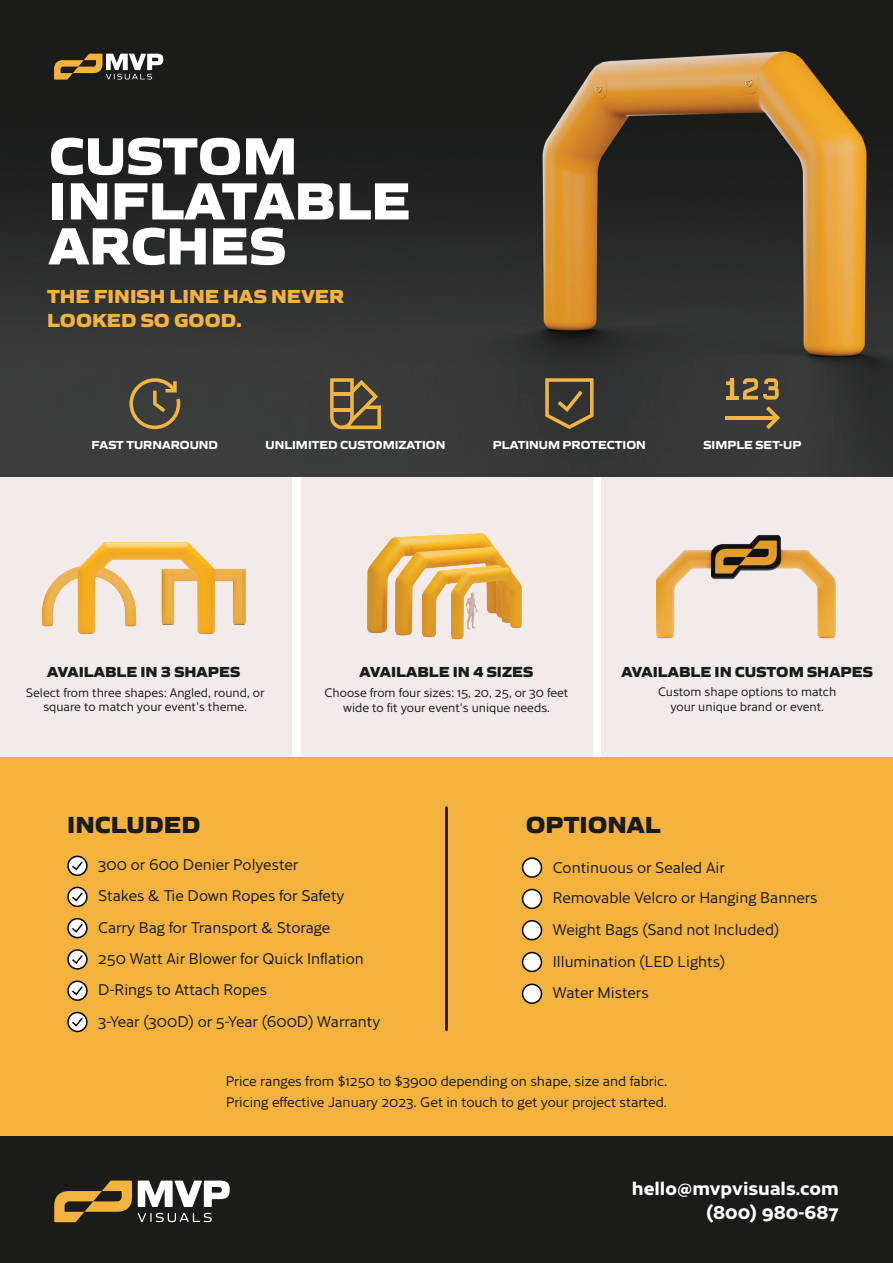
<style>
.page{position:relative;width:893px;height:1263px;background:#fff}
.page>*{position:absolute;margin:0;border:0;box-sizing:border-box;transform-origin:0 0}
.t1{font:800 54px/45px "Gomme Sans";color:#fff}
.t2{font:800 24px "Gomme Sans";color:#1b1b1a}
.t3{font:800 19.5px/24px "Gomme Sans";color:#f3b33e}
.t4{font:700 18px/24px "Cresta";color:#fff;text-align:right}
.t5{font:15px/31.3px "Cresta";color:#1b1b1a}
.t6{font:800 15px "Gomme Sans";color:#1b1b1a}
.t7{font:13.5px/21px "Cresta";color:#1b1b1a}
.t8{font:12px/15px "Cresta";color:#1b1b1a;text-align:center}
.t9{font:700 12px "Gomme Sans";color:#fff}
</style>
<div class="page">
<div style="left:0;top:1136px;width:893px;height:127px;background:#1b1b1a"></div>
<svg style="left:54px;top:1180px;width:78px;height:42px"></svg>
<svg style="left:138px;top:1180px;width:92px;height:27px"></svg>
<svg style="left:138px;top:1213px;width:74px;height:9px"></svg>
<div style="left:601px;top:476px;width:292px;height:281px;background:#f3eaea"></div>
<img style="left:656px;top:535px;width:180px;height:104px">
<div style="left:301px;top:476px;width:291px;height:281px;background:#f3eaea"></div>
<img style="left:367px;top:533px;width:155px;height:107px">
<div style="left:0;top:476px;width:292px;height:281px;background:#f3eaea"></div>
<img style="left:41px;top:541px;width:205px;height:93px">
<div style="left:0;top:757px;width:893px;height:379px;background:#f3b33e"></div>
<hr style="left:445px;top:806px;width:3px;height:225px;background:#1b1b1a">
<svg style="left:67px;top:856px;width:21px;height:20px"></svg>
<svg style="left:67px;top:887px;width:21px;height:20px"></svg>
<svg style="left:67px;top:918px;width:21px;height:20px"></svg>
<svg style="left:67px;top:949px;width:21px;height:21px"></svg>
<svg style="left:67px;top:980px;width:21px;height:21px"></svg>
<svg style="left:67px;top:1012px;width:21px;height:20px"></svg>
<svg style="left:522px;top:857px;width:20px;height:21px"></svg>
<svg style="left:522px;top:889px;width:20px;height:20px"></svg>
<svg style="left:522px;top:920px;width:20px;height:20px"></svg>
<svg style="left:522px;top:952px;width:20px;height:20px"></svg>
<svg style="left:522px;top:983px;width:20px;height:21px"></svg>
<img style="left:0;top:0;width:893px;height:476px">
<svg style="left:54px;top:54px;width:109px;height:26px"></svg>
<svg style="left:129px;top:378px;width:51px;height:51px;background:#68593d"></svg>
<svg style="left:330px;top:378px;width:51px;height:51px;background:#7c663c"></svg>
<hr style="left:332px;top:392px;width:20px;height:4px;background:#f3b542">
<hr style="left:332px;top:408px;width:20px;height:3px;background:#f3b542">
<svg style="left:545px;top:378px;width:48px;height:51px;background:#675636"></svg>
<hr style="left:725px;top:416px;width:52px;height:4px;background:#f3b542">
<svg style="left:766px;top:406px;width:14px;height:23px"></svg>
<svg style="left:726px;top:379px;width:4px;height:17px"></svg>
<hr style="left:730px;top:378px;width:4px;height:20px;background:#f3b542">
<hr style="left:726px;top:396px;width:13px;height:4px;background:#f3b542">
<svg style="left:743px;top:378px;width:36px;height:22px"></svg>
<h1 class="t1" style="left:49px;top:128px;width:364px">CUSTOM<br>INFLATABLE<br>ARCHES</h1>
<h3 class="t3" style="left:47px;top:282px;width:298px">THE FINISH LINE HAS NEVER<br>LOOKED SO GOOD.</h3>
<p class="t9" style="left:92px;top:435px;width:128px">FAST TURNAROUND</p>
<p class="t9" style="left:266px;top:435px;width:181px">UNLIMITED CUSTOMIZATION</p>
<p class="t9" style="left:493px;top:435px;width:154px">PLATINUM PROTECTION</p>
<p class="t9" style="left:703px;top:435px;width:99px">SIMPLE SET-UP</p>
<p class="t6" style="left:47px;top:660px;width:195px">AVAILABLE IN 3 SHAPES</p>
<p class="t8" style="left:26px;top:685px;width:240px;line-height:13.4px">Select from three shapes: Angled, round, or square to match your event's theme.</p>
<p class="t6" style="left:360px;top:660px;width:175px">AVAILABLE IN 4 SIZES</p>
<p class="t8" style="left:325px;top:685px;width:245px">Choose from four sizes: 15, 20, 25, or 30 feet wide to fit your event's unique needs.</p>
<p class="t6" style="left:621px;top:660px;width:253px">AVAILABLE IN CUSTOM SHAPES</p>
<p class="t8" style="left:658px;top:683px;width:180px">Custom shape options to match your unique brand or event.</p>
<h2 class="t2" style="left:67px;top:805px;width:135px">INCLUDED</h2>
<p class="t5" style="left:98px;top:848px;width:202px">300 or 600 Denier Polyester</p>
<h2 class="t2" style="left:526px;top:805px;width:136px">OPTIONAL</h2>
<p class="t5" style="left:553px;top:850px;width:173px">Continuous or Sealed Air</p>
<p class="t5" style="left:98px;top:879px;width:248px">Stakes &amp; Tie Down Ropes for Safety</p>
<p class="t5" style="left:98px;top:910px;width:284px">Carry Bag for Transport &amp; Storage<br>250 Watt Air Blower for Quick Inflation D-Rings to Attach Ropes<br>3-Year (300D) or 5-Year (600D) Warranty</p>
<p class="t5" style="left:553px;top:881px;width:266px">Removable Velcro or Hanging Banners</p>
<p class="t5" style="left:553px;top:912px;width:228px;line-height:31.8px">Weight Bags (Sand not Included)<br>Illumination (LED Lights)<br>Water Misters</p>
<p class="t7" style="left:226px;top:1070px;width:443px">Price ranges from $1250 to $3900 depending on shape, size and fabric.<br>Pricing effective January 2023. Get in touch to get your project started.</p>
<p class="t4" style="left:632px;top:1174px;width:208px">hello@mvpvisuals.com (800) 980-687</p>
</div>
